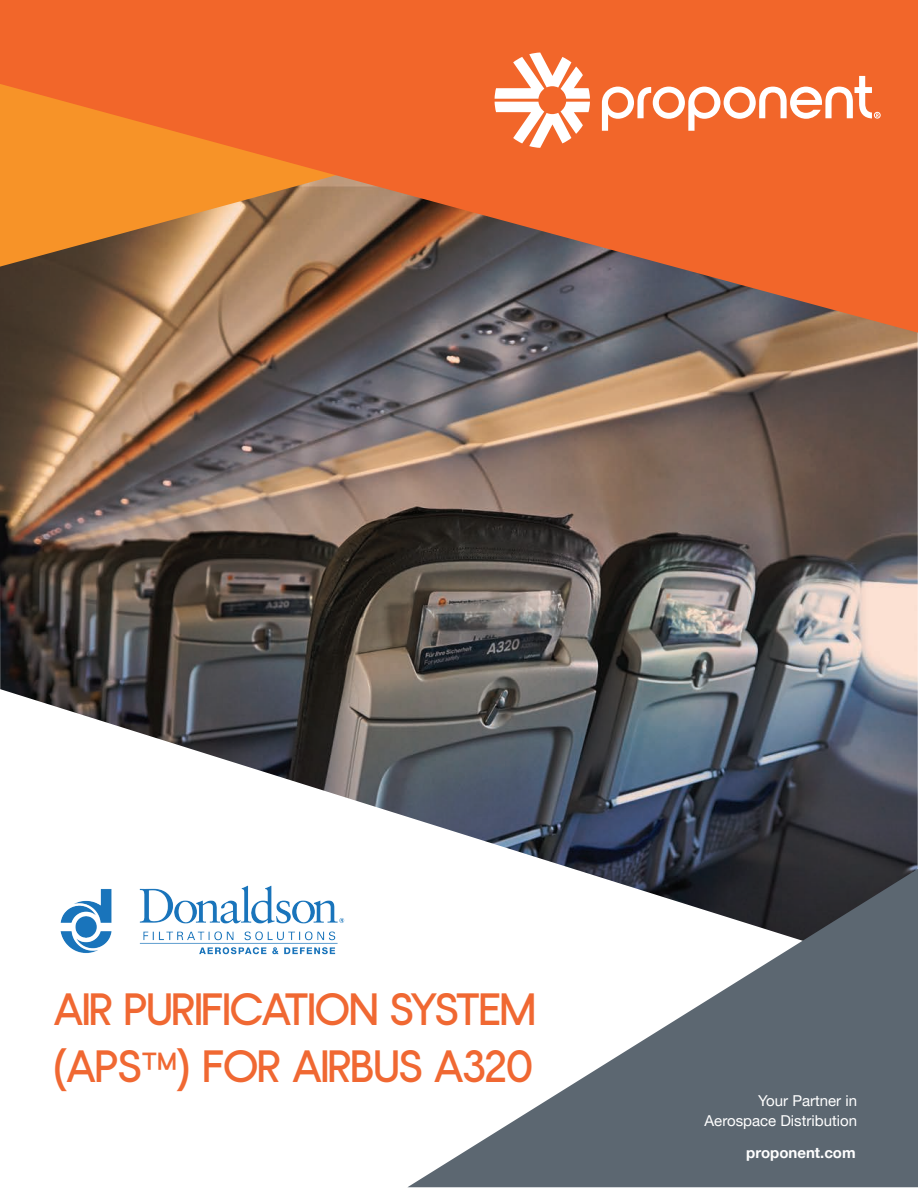
<style>
.page{position:relative;width:918px;height:1188px;background:#fff}
.page>*{position:absolute;margin:0;border:0;box-sizing:border-box;transform-origin:0 0}
.t1{font:600 45px/57px "Nordique Pro";color:#f06832}
.t2{font:15px/19.5px "Helvetica Neue LT Pro";color:#fff;text-align:right}
.t3{font:700 15px "Helvetica Neue LT Pro";color:#fff}
.s1{font-size:42px}
</style>
<div class="page">
<img style="left:0;top:333px;width:918px;height:536px">
<svg style="left:408px;top:869px;width:510px;height:318px;fill:#5c6771"></svg>
<svg style="left:0;top:0;width:918px;height:333px;fill:#f2662a"></svg>
<img style="left:45px;top:867px;width:315px;height:88px">
<svg style="left:495px;top:53px;width:95px;height:95px"></svg>
<svg style="left:602px;top:76px;width:279px;height:55px"></svg>
<p class="t1" style="left:54px;top:981px;width:483px">AIR PURIFICATION SYSTEM (APS<span class="s1">™</span>) FOR AIRBUS A320</p>
<p class="t2" style="left:705px;top:1091px;width:154px">Your Partner in<br>Aerospace Distribution</p>
<p class="t3" style="left:746px;top:1144px;width:111px">proponent.com</p>
</div>
